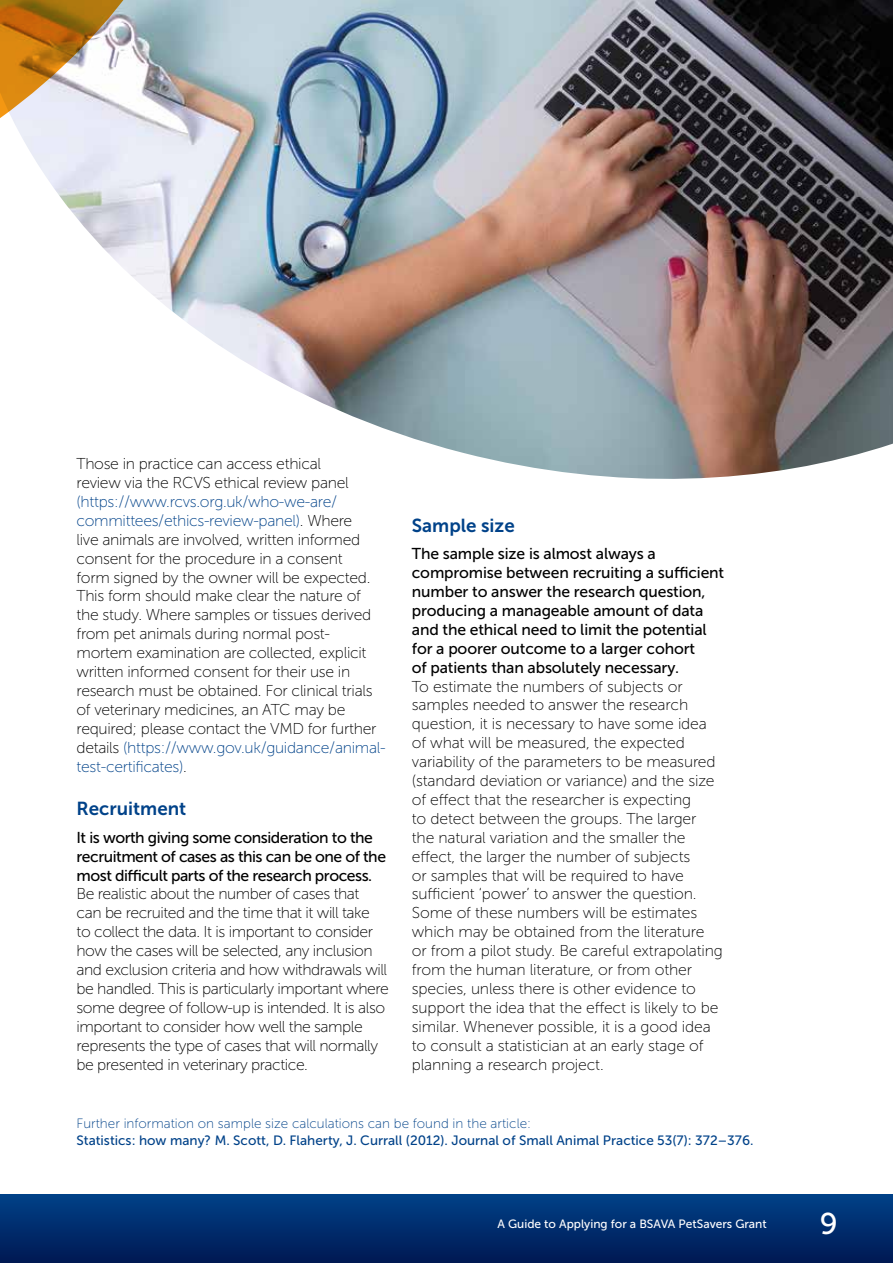
<style>
.page{position:relative;width:893px;height:1263px;background:#fff}
.page>*{position:absolute;margin:0;border:0;box-sizing:border-box;transform-origin:0 0}
.t1{font:30px "Museo Sans 500";color:#fff}
.t2{font:18.75px "Museo Sans 700";color:#004289}
.t3{font:15.75px/18.9px "Museo Sans 100";letter-spacing:-.02em;color:#000}
.t4{font:15.75px/18.9px "Museo Sans 500";letter-spacing:-.01em;color:#000}
.t5{font:15.75px/18.9px "Museo Sans 500";letter-spacing:-.03em;color:#000}
.t6{font:13.5px "Museo Sans 500";color:#004289}
.t7{font:13.5px "Museo Sans 100";color:#004289}
.t8{font:12px "Museo Sans 500";color:#fff}
.s1{color:#004289}
</style>
<div class="page">
<img style="left:146px;top:0;width:747px;height:479px">
<svg style="left:0;top:0;width:213px;height:289px"></svg>
<div style="left:0;top:1194px;width:893px;height:69px;background:linear-gradient(to bottom,#004188,#001852)"></div>
<p class="t3" style="left:77px;top:454px;width:274px">Those in practice can access ethical review via the RCVS ethical review panel</p>
<p class="t3" style="left:77px;top:492px;width:311px"><span class="s1">(https://www.rcvs.org.uk/who-we-are/ committees/ethics-review-panel)</span>. Where<br>live animals are involved, written informed consent for the procedure in a consent<br>form signed by the owner will be expected.<br>This form should make clear the nature of the study. Where samples or tissues derived from pet animals during normal post&shy;mortem examination are collected, explicit written informed consent for their use in research must be obtained. For clinical trials of veterinary medicines, an ATC may be required; please contact the VMD for further details <span class="s1">(https://www.gov.uk/guidance/animal&shy;test-certificates)</span>.</p>
<p class="t2" style="left:77px;top:798px;width:111px">Recruitment</p>
<p class="t5" style="left:77px;top:828px;width:311px">It is worth giving some consideration to the recruitment of cases as this can be one of the most difficult parts of the research process.</p>
<p class="t3" style="left:77px;top:885px;width:314px">Be realistic about the number of cases that<br>can be recruited and the time that it will take<br>to collect the data. It is important to consider how the cases will be selected, any inclusion and exclusion criteria and how withdrawals will be handled. This is particularly important where some degree of follow-up is intended. It is also important to consider how well the sample represents the type of cases that will normally be presented in veterinary practice.</p>
<p class="t2" style="left:412px;top:515px;width:104px">Sample size</p>
<p class="t4" style="left:412px;top:544px;width:314px">The sample size is almost always a compromise between recruiting a sufficient number to answer the research question, producing a manageable amount of data and the ethical need to limit the potential for a poorer outcome to a larger cohort<br>of patients than absolutely necessary.</p>
<p class="t3" style="left:412px;top:677px;width:312px">To estimate the numbers of subjects or samples needed to answer the research question, it is necessary to have some idea of what will be measured, the expected variability of the parameters to be measured (standard deviation or variance) and the size of effect that the researcher is expecting<br>to detect between the groups. The larger the natural variation and the smaller the effect, the larger the number of subjects<br>or samples that will be required to have sufficient ‘power’ to answer the question.<br>Some of these numbers will be estimates which may be obtained from the literature or from a pilot study. Be careful extrapolating from the human literature, or from other species, unless there is other evidence to support the idea that the effect is likely to be similar. Whenever possible, it is a good idea to consult a statistician at an early stage of planning a research project.</p>
<p class="t7" style="left:77px;top:1116px;width:456px">Further information on sample size calculations can be found in the article:</p>
<p class="t6" style="left:77px;top:1132px;width:678px">Statistics: how many? M. Scott, D. Flaherty, J. Currall (2012). Journal of Small Animal Practice 53(7): 372–376.</p>
<p class="t8" style="left:497px;top:1217px;width:271px">A Guide to Applying for a BSAVA PetSavers Grant</p>
<h1 class="t1" style="left:820px;top:1207px;width:19px">9</h1>
</div>
